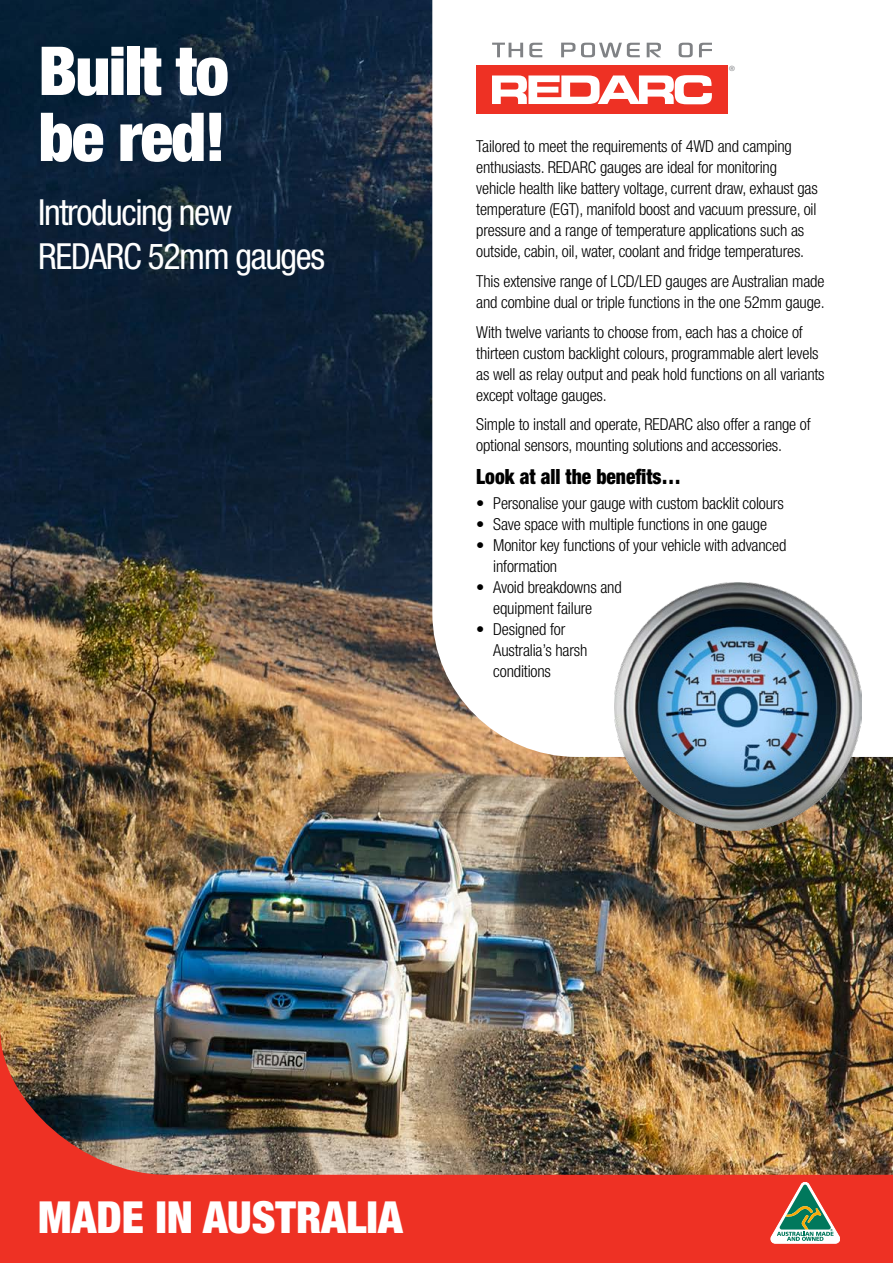
<style>
.page{position:relative;width:893px;height:1263px;background:#fff}
.page>*{position:absolute;margin:0;border:0;box-sizing:border-box;transform-origin:0 0}
.front_headline{font:900 condensed 67.5px/66px "Helvetica Neue LT Std";letter-spacing:-.025em;color:#fff}
.t1{font:900 condensed 44.25px "Helvetica Neue LT Std";color:#fff}
.front_secondary_head{font:condensed 36px/43.2px "Helvetica Neue LT Std";letter-spacing:-.04em;color:#fff}
.Benefits_heading{font:900 condensed 21px "Helvetica Neue LT Std";color:#000;scale:.93 1}
.front_text{font:300 condensed 16.5px/21px "Helvetica Neue LT Std";letter-spacing:-.01em;color:#000}
.t2{font:7.2px "Helvetica Neue LT Std";color:#808285}
</style>
<div class="page">
<img style="left:0;top:0;width:893px;height:1029px">
<svg style="left:432px;top:0;width:461px;height:757px"></svg>
<img style="left:0;top:1029px;width:893px;height:234px">
<img style="left:614px;top:583px;width:248px;height:247px">
<div style="left:476px;top:66px;width:252px;height:48px;background:#ee3124"></div>
<svg style="left:492px;top:75px;width:220px;height:29px"></svg>
<svg style="left:492px;top:43px;width:220px;height:15px"></svg>
<svg style="left:771px;top:1182px;width:69px;height:61px"></svg>
<p class="front_headline" style="left:38px;top:37px;width:192px">Built to be red!</p>
<p class="front_secondary_head" style="left:38px;top:191px;width:288px">Introducing new<br>REDARC 52mm gauges</p>
<p class="t2" style="left:729px;top:64px;width:7px">®</p>
<p class="front_text" style="left:476px;top:136px;width:343px">Tailored to meet the requirements of 4WD and camping enthusiasts. REDARC gauges are ideal for monitoring vehicle health like battery voltage, current draw, exhaust gas temperature (EGT), manifold boost and vacuum pressure, oil pressure and a range of temperature applications such as outside, cabin, oil, water, coolant and fridge temperatures.</p>
<p class="front_text" style="left:476px;top:270px;width:350px">This extensive range of LCD/LED gauges are Australian made and combine dual or triple functions in the one 52mm gauge.</p>
<p class="front_text" style="left:476px;top:321px;width:350px">With twelve variants to choose from, each has a choice of thirteen custom backlight colours, programmable alert levels as well as relay output and peak hold functions on all variants except voltage gauges.</p>
<p class="front_text" style="left:476px;top:413px;width:336px">Simple to install and operate, REDARC also offer a range of optional sensors, mounting solutions and accessories.</p>
<p class="Benefits_heading" style="left:476px;top:464px;width:222px">Look at all the benefits…</p>
<p class="front_text" style="left:476px;top:493px;width:309px">• Personalise your gauge with custom backlit colours</p>
<p class="front_text" style="left:476px;top:514px;width:292px">• Save space with multiple functions in one gauge</p>
<p class="front_text" style="left:493px;top:535px;width:295px;text-indent:-17px">• Monitor key functions of your vehicle with advanced information</p>
<p class="front_text" style="left:493px;top:577px;width:130px;text-indent:-17px">• Avoid breakdowns and equipment failure</p>
<p class="front_text" style="left:493px;top:619px;width:96px;text-indent:-17px">• Designed for<br>Australia’s harsh conditions</p>
<p class="t1" style="left:38px;top:1190px;width:366px">MADE IN AUSTRALIA</p>
</div>
